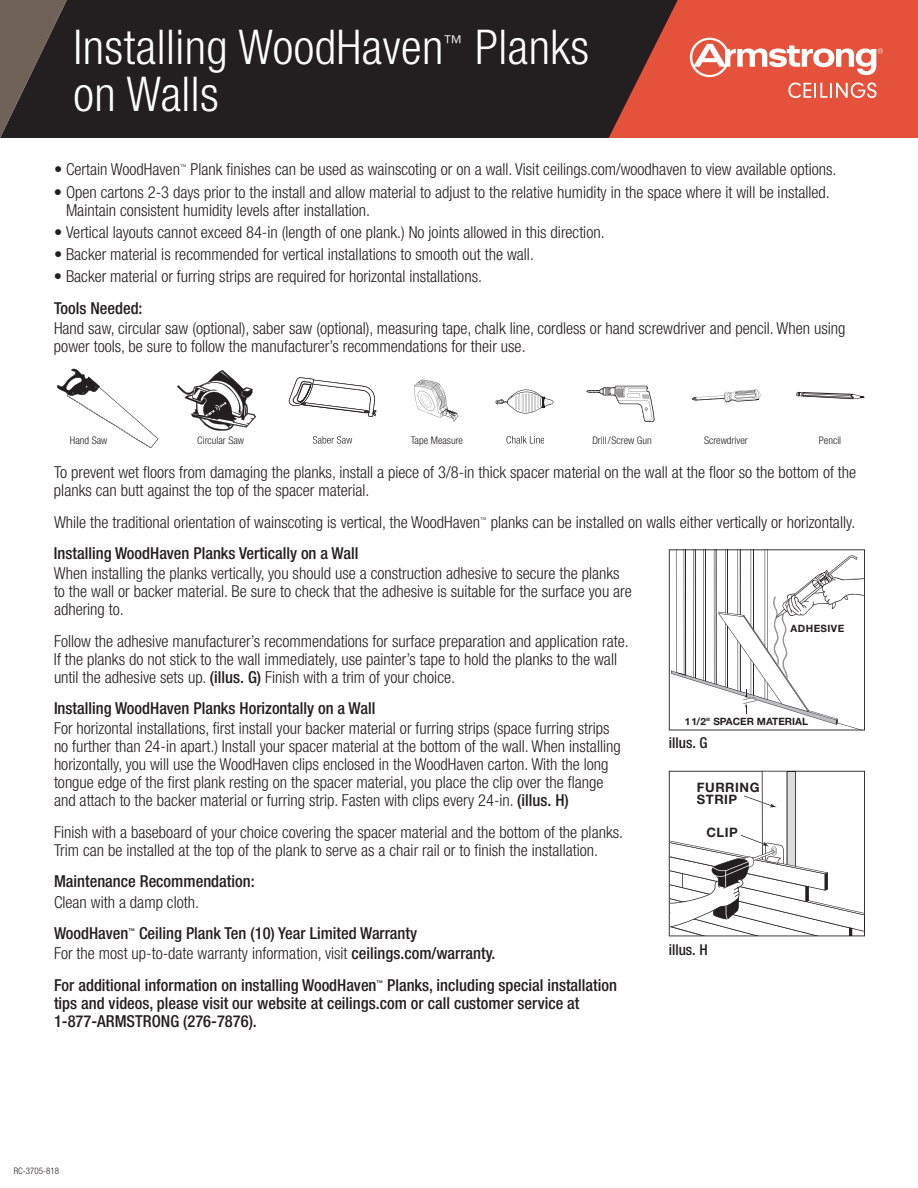
<style>
.page{position:relative;width:918px;height:1188px;background:#fff}
.page>*{position:absolute;margin:0;border:0;box-sizing:border-box;transform-origin:0 0}
.t1{font:300 condensed 48px "Helvetica Neue";letter-spacing:.01em;color:#fff}
.t2{font:300 condensed 19.2px "Helvetica Neue";color:#fff}
.t3{font:300 condensed 16.5px/18px "Helvetica Neue";color:#231f20}
.t4{font:500 condensed 16.5px/18px "Helvetica Neue";color:#231f20;text-align:center}
.t5{font:500 condensed 15px "Helvetica Neue";color:#231f20}
.t6{font:700 13.05px/12.5px "Helvetica Neue";letter-spacing:.04em;color:#231f20}
.t7{font:300 condensed 10.5px "Helvetica Neue";color:#231f20}
.t8{font:700 10.05px "Helvetica Neue";color:#231f20}
.t9{font:700 10.05px "Helvetica Neue";letter-spacing:.04em;color:#231f20}
.t10{font:300 condensed 9px "Helvetica Neue";color:#231f20}
.t11{font:300 condensed 6.6px "Helvetica Neue";color:#231f20}
.t12{font:500 condensed 6.6px "Helvetica Neue";color:#231f20}
.s1{font-weight:500}
.s2{font-weight:300}
</style>
<div class="page">
<div style="left:73px;top:0;width:536px;height:138px;background:#231f20"></div>
<svg style="left:0;top:0;width:73px;height:138px;background:#453e3a"></svg>
<svg style="left:609px;top:0;width:309px;height:138px;background:#d15745"></svg>
<svg style="left:57px;top:369px;width:101px;height:79px"></svg>
<svg style="left:289px;top:377px;width:87px;height:40px"></svg>
<svg style="left:313px;top:436px;width:39px;height:8px"></svg>
<svg style="left:496px;top:390px;width:58px;height:23px"></svg>
<svg style="left:506px;top:436px;width:38px;height:8px"></svg>
<svg style="left:177px;top:370px;width:79px;height:61px"></svg>
<svg style="left:414px;top:380px;width:44px;height:42px"></svg>
<svg style="left:586px;top:386px;width:69px;height:36px"></svg>
<svg style="left:796px;top:392px;width:68px;height:7px"></svg>
<svg style="left:692px;top:390px;width:68px;height:12px"></svg>
<svg style="left:669px;top:549px;width:196px;height:182px"></svg>
<svg style="left:669px;top:771px;width:196px;height:165px"></svg>
<h1 class="t1" style="left:73px;top:30px;width:371px">Installing WoodHaven</h1>
<p class="t2" style="left:444px;top:35px;width:21px">™</p>
<h1 class="t1" style="left:475px;top:30px;width:116px">Planks</h1>
<h1 class="t1" style="left:73px;top:76px;width:147px">on Walls</h1>
<p class="t3" style="left:54px;top:162px;width:128px">• Certain WoodHaven</p>
<p class="t11" style="left:180px;top:165px;width:8px">™</p>
<p class="t3" style="left:191px;top:162px;width:647px">Plank finishes can be used as wainscoting or on a wall. Visit ceilings.com/woodhaven to view available options.</p>
<p class="t3" style="left:66px;top:184px;width:765px;text-indent:-12px">• Open cartons 2-3 days prior to the install and allow material to adjust to the relative humidity in the space where it will be installed.<br>Maintain consistent humidity levels after installation.</p>
<p class="t3" style="left:54px;top:224px;width:552px">• Vertical layouts cannot exceed 84-in (length of one plank.) No joints allowed in this direction.</p>
<p class="t3" style="left:54px;top:247px;width:481px">• Backer material is recommended for vertical installations to smooth out the wall.</p>
<p class="t3" style="left:54px;top:269px;width:430px">• Backer material or furring strips are required for horizontal installations.</p>
<p class="t4" style="left:54px;top:300px;width:90px">Tools Needed:</p>
<p class="t3" style="left:54px;top:321px;width:793px">Hand saw, circular saw (optional), saber saw (optional), measuring tape, chalk line, cordless or hand screwdriver and pencil. When using power tools, be sure to follow the manufacturer’s recommendations for their use.</p>
<p class="t7" style="left:70px;top:436px;width:39px">Hand Saw</p>
<p class="t7" style="left:197px;top:436px;width:48px">Circular Saw</p>
<p class="t7" style="left:411px;top:436px;width:54px">Tape Measure</p>
<p class="t7" style="left:592px;top:436px;width:61px">Drill/Screw Gun</p>
<p class="t7" style="left:704px;top:436px;width:45px">Screwdriver</p>
<p class="t7" style="left:819px;top:436px;width:24px">Pencil</p>
<p class="t3" style="left:54px;top:465px;width:804px">To prevent wet floors from damaging the planks, install a piece of 3/8-in thick spacer material on the wall at the floor so the bottom of the planks can butt against the top of the spacer material.</p>
<p class="t3" style="left:54px;top:514px;width:428px">While the traditional orientation of wainscoting is vertical, the WoodHaven</p>
<p class="t11" style="left:480px;top:517px;width:8px">™</p>
<p class="t3" style="left:491px;top:514px;width:366px">planks can be installed on walls either vertically or horizontally.</p>
<p class="t4" style="left:54px;top:546px;width:306px">Installing WoodHaven Planks Vertically on a Wall</p>
<p class="t3" style="left:54px;top:566px;width:579px">When installing the planks vertically, you should use a construction adhesive to secure the planks to the wall or backer material. Be sure to check that the adhesive is suitable for the surface you are adhering to.</p>
<p class="t3" style="left:54px;top:633px;width:576px">Follow the adhesive manufacturer’s recommendations for surface preparation and application rate.<br>If the planks do not stick to the wall immediately, use painter’s tape to hold the planks to the wall until the adhesive sets up. <span class="s1">(illus. G)</span> Finish with a trim of your choice.</p>
<p class="t4" style="left:54px;top:701px;width:323px">Installing WoodHaven Planks Horizontally on a Wall</p>
<p class="t3" style="left:54px;top:721px;width:568px">For horizontal installations, first install your backer material or furring strips (space furring strips no further than 24-in apart.) Install your spacer material at the bottom of the wall. When installing horizontally, you will use the WoodHaven clips enclosed in the WoodHaven carton. With the long tongue edge of the first plank resting on the spacer material, you place the clip over the flange and attach to the backer material or furring strip. Fasten with clips every 24-in. <span class="s1">(illus. H)</span></p>
<p class="t3" style="left:54px;top:825px;width:571px">Finish with a baseboard of your choice covering the spacer material and the bottom of the planks.<br>Trim can be installed at the top of the plank to serve as a chair rail or to finish the installation.</p>
<p class="t4" style="left:54px;top:874px;width:202px">Maintenance Recommendation:</p>
<p class="t3" style="left:54px;top:894px;width:147px">Clean with a damp cloth.</p>
<p class="t4" style="left:54px;top:926px;width:76px">WoodHaven</p>
<p class="t12" style="left:128px;top:928px;width:8px">™</p>
<p class="t9" style="left:791px;top:624px;width:55px">ADHESIVE</p>
<p class="t8" style="left:685px;top:718px;width:125px">1 1/2" SPACER MATERIAL</p>
<p class="t5" style="left:669px;top:737px;width:40px">illus. G</p>
<p class="t6" style="left:697px;top:782px;width:64px">FURRING<br>STRIP</p>
<p class="t6" style="left:706px;top:828px;width:33px">CLIP</p>
<p class="t4" style="left:54px;top:925px;width:443px;line-height:20.1px">Ceiling Plank Ten (10) Year Limited Warranty<br><span class="s2">For the most up-to-date warranty information, visit</span> ceilings.com/warranty.</p>
<p class="t4" style="left:54px;top:977px;width:324px">For additional information on installing WoodHaven</p>
<p class="t12" style="left:377px;top:980px;width:8px">™</p>
<p class="t5" style="left:669px;top:944px;width:41px">illus. H</p>
<p class="t4" style="left:54px;top:977px;width:565px;text-align:left;text-indent:333px">Planks, including special installation tips and videos, please visit our website at ceilings.com or call customer service at<br>1-877-ARMSTRONG (276-7876).</p>
<p class="t10" style="left:14px;top:1167px;width:47px">RC-3705-818</p>
</div>
